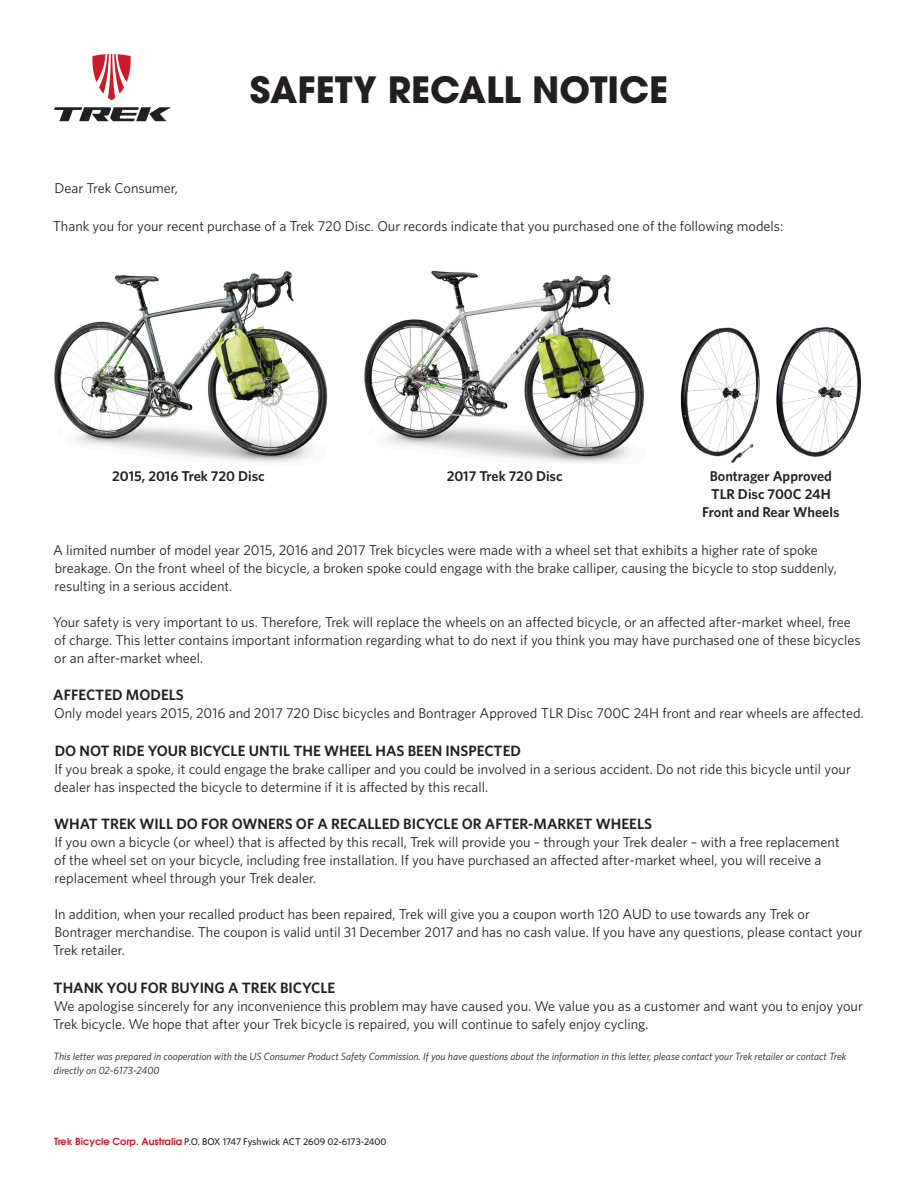
<style>
.page{position:relative;width:918px;height:1188px;background:#fff}
.page>*{position:absolute;margin:0;border:0;box-sizing:border-box;transform-origin:0 0}
.t1{font:700 36px "ITC Avant Garde Pro";color:#231f20}
.Copy_header{font:600 15px "Whitney";color:#231f20}
.Copy{font:14.25px/18px "Whitney";color:#231f20}
.Copy-2{font:600 14.25px/18px "Whitney";color:#231f20;text-align:center}
.Copy_italic{font:italic 10.5px/13.5px "Whitney";color:#231f20}
.t2{font:500 9.75px "Whitney";letter-spacing:-.005em;color:#231f20}
.s1{font-family:"ITC Avant Garde Pro";font-weight:600;color:#ce1929}
</style>
<div class="page">
<svg style="left:54px;top:107px;width:117px;height:14px"></svg>
<svg style="left:92px;top:54px;width:39px;height:46px"></svg>
<img style="left:54px;top:271px;width:273px;height:191px">
<img style="left:364px;top:270px;width:280px;height:193px">
<img style="left:680px;top:327px;width:80px;height:136px">
<img style="left:776px;top:327px;width:85px;height:130px">
<p class="t1" style="left:250px;top:66px;width:420px">SAFETY RECALL NOTICE</p>
<p class="Copy" style="left:54px;top:179px;width:125px">Dear Trek Consumer,</p>
<p class="Copy" style="left:53px;top:217px;width:732px">Thank you for your recent purchase of a Trek 720 Disc. Our records indicate that you purchased one of the following models:</p>
<p class="Copy-2" style="left:112px;top:466px;width:154px">2015, 2016 Trek 720 Disc</p>
<p class="Copy-2" style="left:447px;top:466px;width:117px">2017 Trek 720 Disc</p>
<p class="Copy-2" style="left:702px;top:466px;width:139px">Bontrager Approved<br>TLR Disc 700C 24H<br>Front and Rear Wheels</p>
<p class="Copy" style="left:53px;top:541px;width:785px">A limited number of model year 2015, 2016 and 2017 Trek bicycles were made with a wheel set that exhibits a higher rate of spoke breakage. On the front wheel of the bicycle, a broken spoke could engage with the brake calliper, causing the bicycle to stop suddenly, resulting in a serious accident.</p>
<p class="Copy" style="left:53px;top:613px;width:809px">Your safety is very important to us. Therefore, Trek will replace the wheels on an affected bicycle, or an affected after-market wheel, free of charge. This letter contains important information regarding what to do next if you think you may have purchased one of these bicycles or an after-market wheel.</p>
<p class="Copy_header" style="left:53px;top:686px;width:132px">AFFECTED MODELS</p>
<p class="Copy" style="left:54px;top:704px;width:811px">Only model years 2015, 2016 and 2017 720 Disc bicycles and Bontrager Approved TLR Disc 700C 24H front and rear wheels are affected.</p>
<p class="Copy_header" style="left:55px;top:742px;width:468px">DO NOT RIDE YOUR BICYCLE UNTIL THE WHEEL HAS BEEN INSPECTED</p>
<p class="Copy" style="left:54px;top:760px;width:798px">If you break a spoke, it could engage the brake calliper and you could be involved in a serious accident. Do not ride this bicycle until your dealer has inspected the bicycle to determine if it is affected by this recall.</p>
<p class="Copy_header" style="left:54px;top:815px;width:600px">WHAT TREK WILL DO FOR OWNERS OF A RECALLED BICYCLE OR AFTER-MARKET WHEELS</p>
<p class="Copy" style="left:54px;top:833px;width:787px">If you own a bicycle (or wheel) that is affected by this recall, Trek will provide you – through your Trek dealer – with a free replacement of the wheel set on your bicycle, including free installation. If you have purchased an affected after-market wheel, you will receive a replacement wheel through your Trek dealer.</p>
<p class="Copy" style="left:53px;top:905px;width:811px">In addition, when your recalled product has been repaired, Trek will give you a coupon worth 120 AUD to use towards any Trek or<br>Bontrager merchandise. The coupon is valid until 31 December 2017 and has no cash value. If you have any questions, please contact your<br>Trek retailer.</p>
<p class="Copy_header" style="left:54px;top:979px;width:283px">THANK YOU FOR BUYING A TREK BICYCLE</p>
<p class="Copy" style="left:53px;top:997px;width:812px">We apologise sincerely for any inconvenience this problem may have caused you. We value you as a customer and want you to enjoy your<br>Trek bicycle. We hope that after your Trek bicycle is repaired, you will continue to safely enjoy cycling.</p>
<p class="Copy_italic" style="left:54px;top:1050px;width:794px">This letter was prepared in cooperation with the US Consumer Product Safety Commission. If you have questions about the information in this letter, please contact your Trek retailer or contact Trek directly on 02-6173-2400</p>
<p class="t2" style="left:54px;top:1136px;width:334px"><span class="s1">Trek Bicycle Corp. Australia</span> P.O. BOX 1747 Fyshwick ACT 2609 02-6173-2400</p>
</div>
